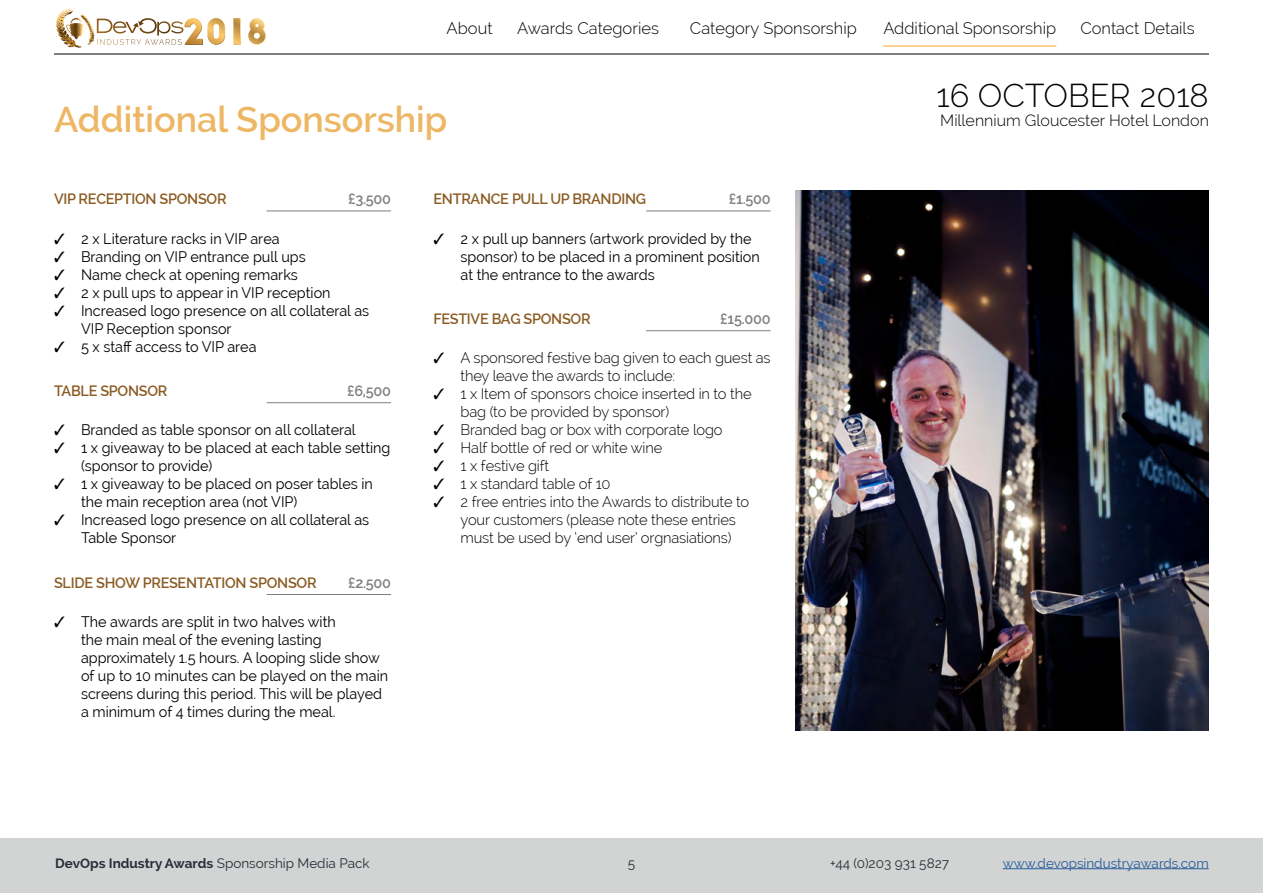
<style>
.page{position:relative;width:1263px;height:893px;background:#fff}
.page>*{position:absolute;margin:0;border:0;box-sizing:border-box;transform-origin:0 0}
.t1{font:600 36px "Raleway";color:#edb765}
.t2{font:300 32.4px "Raleway";color:#000}
.t3{font:300 16.5px "Raleway";color:#000}
.t4{font:300 16.05px "Raleway";color:#000}
.t5{font:15px/18px "Raleway";color:#000;scale:.96 1}
.t6{font:300 15px/18px "Raleway";letter-spacing:-.01em;color:#000}
.t7{font:600 15px "Raleway";letter-spacing:-.02em;color:#8a5b22;scale:.96 1}
.t8{font:600 15px "Raleway";letter-spacing:-.02em;color:#827e7c;scale:.96 1}
.t9{font:700 13.5px "Raleway";color:#2b2c36}
.t10{font:13.5px "Raleway";color:#275b9b}
.t11{font:13.5px "Raleway";color:#2b2c36}
.s1{font-weight:400}
</style>
<div class="page">
<div style="left:0;top:839px;width:1263px;height:54px;background:#d1d4d3"></div>
<hr style="left:1003px;top:868px;width:206px;height:1px;background:#275b9b">
<svg style="left:56px;top:9px;width:210px;height:39px"></svg>
<hr style="left:54px;top:54px;width:1155px;height:1px;background:#000">
<hr style="left:883px;top:45px;width:173px;height:2px;background:#f8c36d">
<hr style="left:267px;top:211px;width:124px;height:1px;background:#827e7c">
<hr style="left:267px;top:402px;width:124px;height:1px;background:#827e7c">
<hr style="left:267px;top:594px;width:124px;height:1px;background:#827e7c">
<hr style="left:646px;top:211px;width:124px;height:1px;background:#827e7c">
<hr style="left:646px;top:330px;width:124px;height:1px;background:#827e7c">
<img style="left:795px;top:190px;width:414px;height:540px">
<p class="t3" style="left:447px;top:18px;width:48px">About</p>
<p class="t3" style="left:517px;top:18px;width:143px">Awards Categories</p>
<p class="t3" style="left:690px;top:18px;width:168px">Category Sponsorship</p>
<p class="t3" style="left:883px;top:18px;width:174px">Additional Sponsorship</p>
<p class="t3" style="left:1080px;top:18px;width:116px">Contact Details</p>
<h1 class="t1" style="left:54px;top:98px;width:395px">Additional Sponsorship</h1>
<p class="t7" style="left:54px;top:190px;width:181px">VIP RECEPTION SPONSOR</p>
<p class="t8" style="left:348px;top:190px;width:46px">£3.500</p>
<p class="t5" style="left:54px;top:229px;width:237px">✓ 2 x Literature racks in VIP area</p>
<p class="t5" style="left:54px;top:247px;width:264px">✓ Branding on VIP entrance pull ups</p>
<p class="t5" style="left:54px;top:265px;width:256px">✓ Name check at opening remarks</p>
<p class="t5" style="left:54px;top:283px;width:290px">✓ 2 x pull ups to appear in VIP reception</p>
<p class="t5" style="left:81px;top:301px;width:302px;text-indent:-27px">✓ Increased logo presence on all collateral as<br>VIP Reception sponsor</p>
<p class="t5" style="left:54px;top:337px;width:213px">✓ 5 x staff access to VIP area</p>
<p class="t7" style="left:54px;top:382px;width:120px">TABLE SPONSOR</p>
<p class="t8" style="left:347px;top:382px;width:47px">£6,500</p>
<p class="t5" style="left:54px;top:421px;width:316px">✓ Branded as table sponsor on all collateral</p>
<p class="t5" style="left:81px;top:439px;width:324px;text-indent:-27px">✓ 1 x giveaway to be placed at each table setting (sponsor to provide)</p>
<p class="t5" style="left:81px;top:475px;width:306px;text-indent:-27px">✓ 1 x giveaway to be placed on poser tables in the main reception area (not VIP)</p>
<p class="t5" style="left:81px;top:511px;width:302px;text-indent:-27px">✓ Increased logo presence on all collateral as<br>Table Sponsor</p>
<p class="t7" style="left:54px;top:574px;width:275px">SLIDE SHOW PRESENTATION SPONSOR</p>
<p class="t8" style="left:348px;top:574px;width:46px">£2.500</p>
<p class="t5" style="left:81px;top:613px;width:321px;text-indent:-27px">✓ The awards are split in two halves with<br>the main meal of the evening lasting approximately 1.5 hours. A looping slide show of up to 10 minutes can be played on the main screens during this period. This will be played a minimum of 4 times during the meal.</p>
<p class="t7" style="left:433px;top:190px;width:223px">ENTRANCE PULL UP BRANDING</p>
<p class="t8" style="left:729px;top:190px;width:45px">£1.500</p>
<p class="t5" style="left:460px;top:229px;width:313px;text-indent:-27px">✓ 2 x pull up banners (artwork provided by the sponsor) to be placed in a prominent position at the entrance to the awards</p>
<p class="t7" style="left:433px;top:310px;width:165px">FESTIVE BAG SPONSOR</p>
<p class="t8" style="left:720px;top:310px;width:54px">£15.000</p>
<p class="t6" style="left:460px;top:349px;width:311px;text-indent:-27px">✓ A sponsored festive bag given to each guest as they leave the awards to include:</p>
<p class="t6" style="left:460px;top:385px;width:293px;text-indent:-27px">✓ 1 x Item of sponsors choice inserted in to the bag (to be provided by sponsor)</p>
<p class="t6" style="left:433px;top:421px;width:291px">✓ Branded bag or box with corporate logo</p>
<p class="t6" style="left:433px;top:439px;width:230px">✓ Half bottle of red or white wine</p>
<p class="t6" style="left:433px;top:457px;width:117px">✓ 1 x festive gift</p>
<p class="t6" style="left:433px;top:475px;width:179px">✓ 1 x standard table of 10</p>
<p class="t6" style="left:460px;top:493px;width:290px;text-indent:-27px">✓ 2 free entries into the Awards to distribute to your customers (please note these entries must be used by ‘end user’ orgnasiations)</p>
<h2 class="t2" style="left:936px;top:77px;width:274px">16 OCTOBER 2018</h2>
<p class="t4" style="left:940px;top:111px;width:270px">Millennium Gloucester Hotel London</p>
<p class="t9" style="left:55px;top:855px;width:316px">DevOps Industry Awards <span class="s1">Sponsorship Media Pack</span></p>
<p class="t11" style="left:628px;top:855px;width:9px">5</p>
<p class="t11" style="left:830px;top:855px;width:121px">+44 (0)203 931 5827</p>
<p class="t10" style="left:1003px;top:855px;width:207px">www.devopsindustryawards.com</p>
</div>
